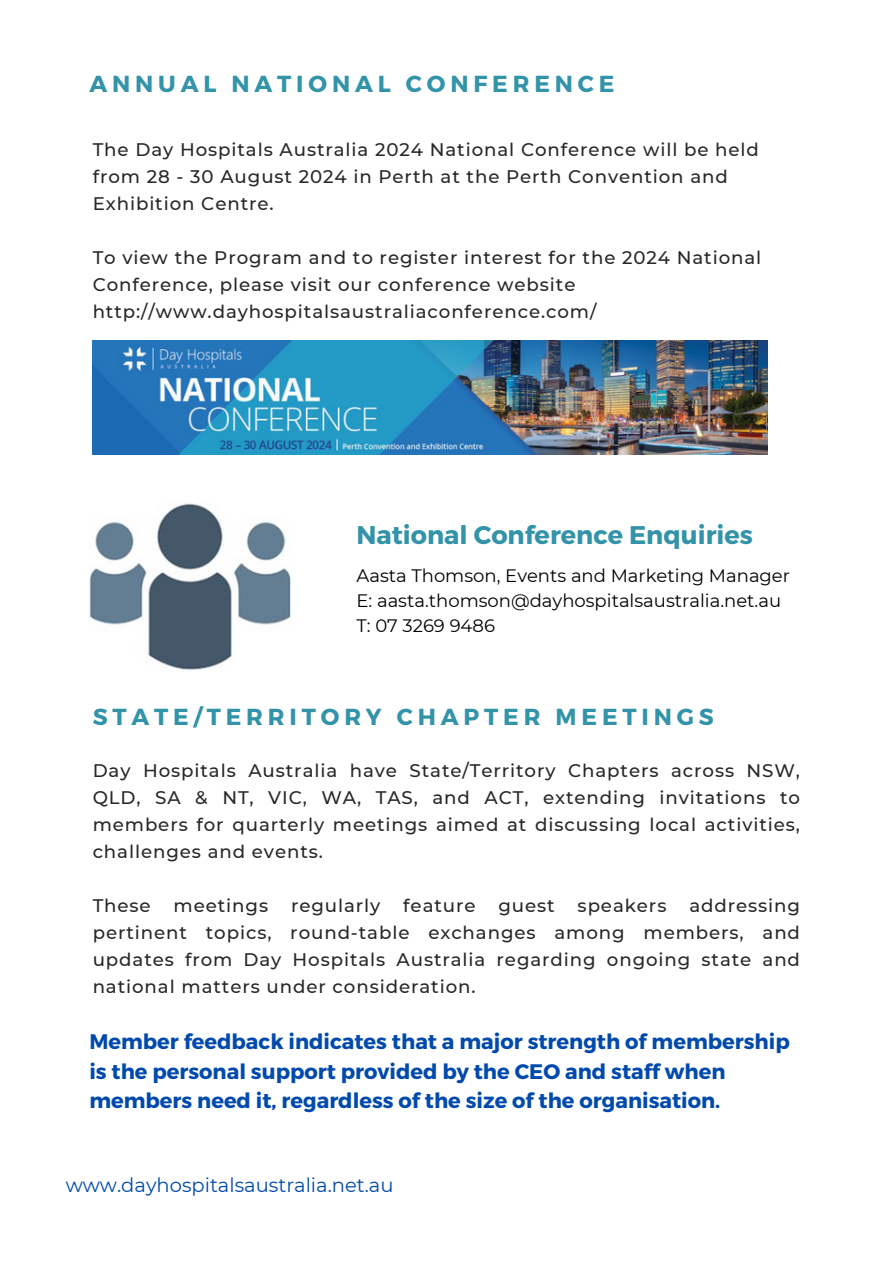
<style>
.page{position:relative;width:894px;height:1264px;background:#fff}
.page>*{position:absolute;margin:0;border:0;box-sizing:border-box;transform-origin:0 0}
.t1{font:700 25.5px "Montserrat";color:#3293a9}
.t2{font:700 23.1px "Montserrat";letter-spacing:.21em;color:#3293a9}
.t3{font:700 21px/29.2px "Montserrat";color:#004aad}
.t4{font:19.5px "Montserrat";color:#004aad}
.t5{font:500 18.15px/27px "Montserrat";letter-spacing:.05em;color:#282828}
.t6{font:18px "Montserrat";color:#000}
</style>
<div class="page">
<img style="left:89px;top:503px;width:202px;height:167px">
<img style="left:93px;top:341px;width:673px;height:113px">
<p class="t2" style="left:89px;top:68px;width:526px">ANNUAL NATIONAL CONFERENCE</p>
<h5 class="t5" style="left:93px;top:136px;width:667px">The Day Hospitals Australia 2024 National Conference will be held from 28 - 30 August 2024 in Perth at the Perth Convention and<br>Exhibition Centre.</h5>
<p class="t5" style="left:93px;top:244px;width:670px">To view the Program and to register interest for the 2024 National<br>Conference, please visit our conference website http://www.dayhospitalsaustraliaconference.com/</p>
<p class="t1" style="left:356px;top:518px;width:398px">National Conference Enquiries</p>
<p class="t6" style="left:356px;top:565px;width:435px">Aasta Thomson, Events and Marketing Manager</p>
<p class="t6" style="left:356px;top:589px;width:426px">E: aasta.thomson@dayhospitalsaustralia.net.au</p>
<h1 class="t6" style="left:356px;top:614px;width:140px">T: 07 3269 9486</h1>
<h5 class="t2" style="left:93px;top:701px;width:622px">STATE/TERRITORY CHAPTER MEETINGS</h5>
<h3 class="t5" style="left:93px;top:757px;width:708px;text-align:justify">Day Hospitals Australia have State/Territory Chapters across NSW, QLD, SA &amp; NT, VIC, WA, TAS, and ACT, extending invitations to members for quarterly meetings aimed at discussing local activities, challenges and events.</h3>
<h4 class="t5" style="left:93px;top:892px;width:60px">These</h4>
<h4 class="t5" style="left:173px;top:892px;width:96px">meetings</h4>
<h4 class="t5" style="left:291px;top:892px;width:91px">regularly</h4>
<h4 class="t5" style="left:403px;top:892px;width:74px">feature</h4>
<h4 class="t5" style="left:498px;top:892px;width:58px">guest</h4>
<h4 class="t5" style="left:577px;top:892px;width:90px">speakers</h4>
<h4 class="t5" style="left:93px;top:892px;width:708px;text-align:justify;text-indent:596px">addressing pertinent topics, round-table exchanges among members, and updates from Day Hospitals Australia regarding ongoing state and national matters under consideration.</h4>
<h5 class="t3" style="left:89px;top:1026px;width:701px">Member feedback indicates that a major strength of membership is the personal support provided by the CEO and staff when members need it, regardless of the size of the organisation.</h5>
<h2 class="t4" style="left:66px;top:1172px;width:329px">www.dayhospitalsaustralia.net.au</h2>
</div>
